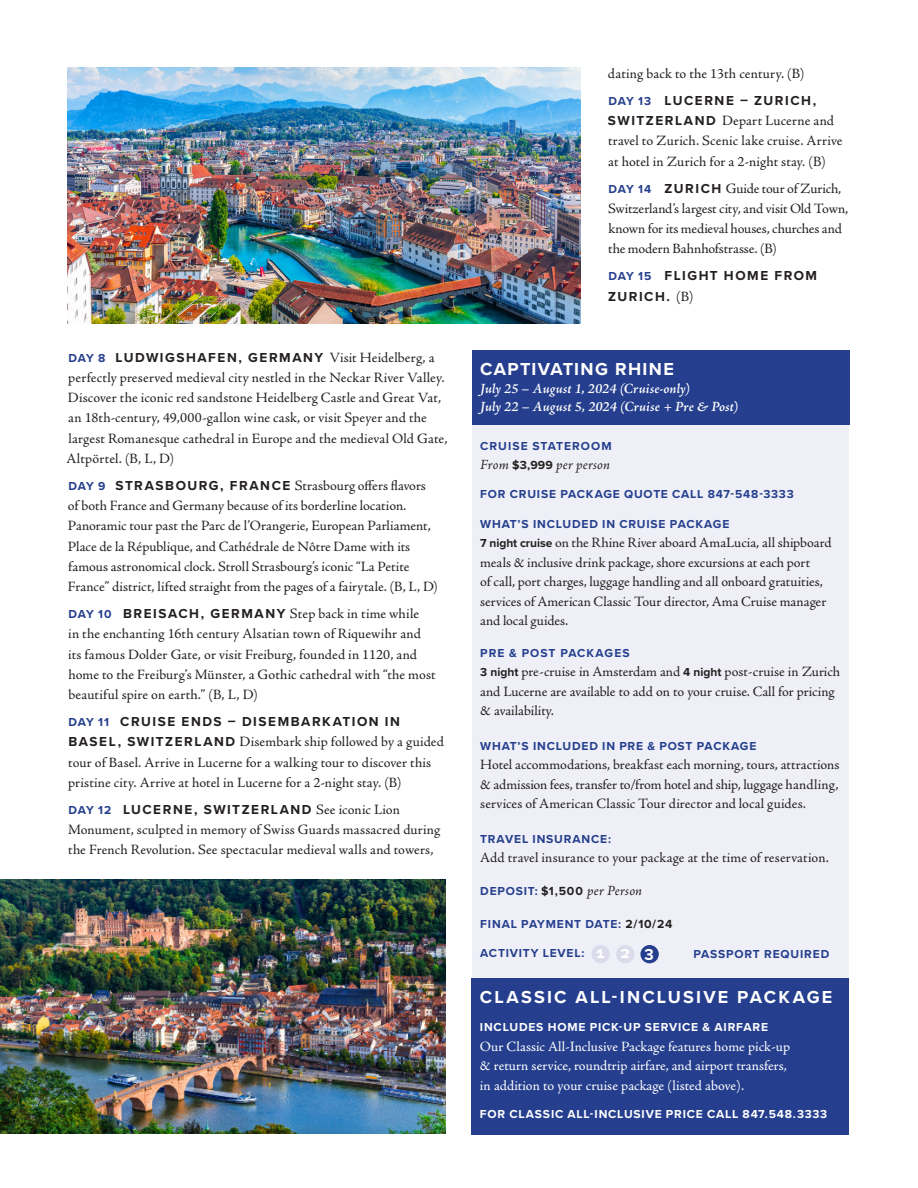
<style>
.page{position:relative;width:918px;height:1188px;background:#fff}
.page>*{position:absolute;margin:0;border:0;box-sizing:border-box;transform-origin:0 0}
.All-Inclusive_Header{font:700 18px "Proxima Nova";letter-spacing:.12em;color:#fff}
.NEW_White_Tour_Name{font:700 18px "Proxima Nova";letter-spacing:.075em;color:#fff}
.Activity_Levels{font:700 16.2px "Proxima Nova";color:#fff}
.NEW_Itinerary{font:14.25px/20.2px "Adobe Jenson Pro";letter-spacing:.005em;color:#231f20}
.Tour_Subhead{font:14.25px/19.5px "Adobe Jenson Pro";color:#231f20}
.White_Text{font:14.25px/19.5px "Adobe Jenson Pro";color:#fff}
.White_Text-2{font:14.25px/19.5px "Adobe Jenson Pro";letter-spacing:-.005em;color:#231f20}
.NEW_Small_Dates_with{font:italic 600 14.25px "Adobe Jenson Pro";letter-spacing:.005em;color:#fff}
.Tour_Text{font:14.25px "Adobe Jenson Pro";letter-spacing:.01em;color:#231f20}
.Tour_Deposit{font:italic 14.25px "Adobe Jenson Pro";letter-spacing:.01em;color:#231f20}
.Tour_Cost{font:italic 14.25px "Adobe Jenson Pro";letter-spacing:.01em;color:#231f20}
.NEW_Itinerary-2{font:700 13.5px/20.2px "Proxima Nova";letter-spacing:.115em;color:#231f20}
.Tour_Subhead-2{font:700 12px "Proxima Nova";letter-spacing:.065em;color:#253f8e}
.White_Subhead{font:700 12px "Proxima Nova";letter-spacing:.07em;color:#fff}
.Tour_Package{font:700 12px "Proxima Nova";letter-spacing:.085em;color:#253f8e}
.Tour_Final_Payment{font:700 12px "Proxima Nova";letter-spacing:.07em;color:#253f8e}
.s1{font-size:12px;color:#253f8e}
.s2{font-family:"Adobe Jenson Pro";font-weight:400;font-size:14.25px}
.s3{font-family:"Proxima Nova";font-weight:700;font-size:12px;color:#253f8e}
.s4{font-family:"Proxima Nova";font-weight:700;font-size:13.5px}
.s5{font-family:"Proxima Nova";font-weight:700;font-style:normal;font-size:12.15px}
.s6{font-family:"Proxima Nova";font-weight:700;font-size:12px}
.s7{font-family:"Proxima Nova";font-weight:700;font-style:normal;font-size:12px;color:#253f8e}
.s8{font-size:12.15px;color:#231f20}
</style>
<div class="page">
<img style="left:0;top:879px;width:446px;height:255px">
<img style="left:68px;top:68px;width:512px;height:256px">
<div style="left:472px;top:423px;width:377px;height:557px;background:#eff0f7"></div>
<div style="left:472px;top:350px;width:378px;height:74px;background:#253f8e"></div>
<div style="left:471px;top:978px;width:378px;height:156px;background:#253f8e"></div>
<div style="left:591px;top:945px;width:19px;height:18px;background:#dbdbeb;border-radius:50%"></div>
<div style="left:616px;top:945px;width:19px;height:18px;background:#dbdbeb;border-radius:50%"></div>
<div style="left:640px;top:945px;width:19px;height:18px;background:#253f8e;border-radius:50%"></div>
<p class="NEW_Itinerary-2" style="left:69px;top:347px;width:368px"><span class="s1">DAY 8</span> LUDWIGSHAFEN, GERMANY <span class="s2">Visit Heidelberg, a</span></p>
<p class="NEW_Itinerary" style="left:67px;top:368px;width:383px">perfectly preserved medieval city nestled in the Neckar River Valley.<br>Discover the iconic red sandstone Heidelberg Castle and Great Vat, an 18th-century, 49,000-gallon wine cask, or visit Speyer and the largest Romanesque cathedral in Europe and the medieval Old Gate, Altpörtel. (B, L, D)</p>
<p class="NEW_Itinerary" style="left:68px;top:476px;width:372px"><span class="s3">DAY 9</span> <span class="s4">STRASBOURG, FRANCE</span> Strasbourg offers flavors of both France and Germany because of its borderline location.<br>Panoramic tour past the Parc de l’Orangerie, European Parliament, Place de la République, and Cathédrale de Nôtre Dame with its famous astronomical clock. Stroll Strasbourg’s iconic “La Petite France” district, lifted straight from the pages of a fairytale. (B, L, D)</p>
<p class="NEW_Itinerary" style="left:68px;top:604px;width:369px"><span class="s3">DAY 10</span> <span class="s4">BREISACH, GERMANY</span> Step back in time while<br>in the enchanting 16th century Alsatian town of Riquewihr and its famous Dolder Gate, or visit Freiburg, founded in 1120, and home to the Freiburg’s Münster, a Gothic cathedral with “the most beautiful spire on earth.” (B, L, D)</p>
<p class="NEW_Itinerary-2" style="left:69px;top:711px;width:333px"><span class="s1">DAY 11</span> CRUISE ENDS – DISEMBARKATION IN</p>
<p class="NEW_Itinerary" style="left:68px;top:732px;width:377px"><span class="s4">BASEL, SWITZERLAND</span> Disembark ship followed by a guided tour of Basel. Arrive in Lucerne for a walking tour to discover this pristine city. Arrive at hotel in Lucerne for a 2-night stay. (B)</p>
<p class="NEW_Itinerary-2" style="left:69px;top:799px;width:333px"><span class="s1">DAY 12</span> LUCERNE, SWITZERLAND <span class="s2">See iconic Lion</span></p>
<p class="NEW_Itinerary" style="left:68px;top:820px;width:374px">Monument, sculpted in memory of Swiss Guards massacred during the French Revolution. See spectacular medieval walls and towers,</p>
<p class="NEW_Itinerary" style="left:608px;top:63px;width:198px">dating back to the 13th century. (B)</p>
<p class="NEW_Itinerary-2" style="left:609px;top:90px;width:209px"><span class="s1">DAY 13</span> LUCERNE – ZURICH,</p>
<p class="NEW_Itinerary" style="left:608px;top:111px;width:236px"><span class="s4">SWITZERLAND</span> Depart Lucerne and travel to Zurich. Scenic lake cruise. Arrive at hotel in Zurich for a 2-night stay. (B)</p>
<p class="NEW_Itinerary" style="left:608px;top:178px;width:242px"><span class="s3">DAY 14</span> <span class="s4">ZURICH</span> Guide tour of Zurich, Switzerland’s largest city, and visit Old Town, known for its medieval houses, churches and the modern Bahnhofstrasse. (B)</p>
<p class="NEW_Itinerary-2" style="left:608px;top:265px;width:211px"><span class="s1">DAY 15</span> FLIGHT HOME FROM<br>ZURICH. <span class="s2">(B)</span></p>
<p class="NEW_White_Tour_Name" style="left:480px;top:355px;width:195px">CAPTIVATING RHINE</p>
<p class="NEW_Small_Dates_with" style="left:480px;top:380px;width:211px">July 25 – August 1, 2024 (Cruise-only)</p>
<p class="NEW_Small_Dates_with" style="left:480px;top:398px;width:259px">July 22 – August 5, 2024 (Cruise + Pre &amp; Post)</p>
<p class="Tour_Package" style="left:480px;top:437px;width:133px">CRUISE STATEROOM</p>
<p class="Tour_Cost" style="left:480px;top:457px;width:131px">From <span class="s5">$3,999</span> per person</p>
<p class="Tour_Subhead-2" style="left:480px;top:485px;width:315px">FOR CRUISE PACKAGE QUOTE CALL 847-548-3333</p>
<p class="Tour_Subhead-2" style="left:480px;top:515px;width:251px">WHAT’S INCLUDED IN CRUISE PACKAGE</p>
<p class="Tour_Subhead" style="left:480px;top:533px;width:353px"><span class="s6">7 night cruise</span> on the Rhine River aboard AmaLucia, all shipboard meals &amp; inclusive drink package, shore excursions at each port<br>of call, port charges, luggage handling and all onboard gratuities, services of American Classic Tour director, Ama Cruise manager and local guides.</p>
<p class="Tour_Package" style="left:480px;top:644px;width:151px">PRE &amp; POST PACKAGES</p>
<p class="White_Text-2" style="left:480px;top:662px;width:361px"><span class="s6">3 night</span> pre-cruise in Amsterdam and <span class="s6">4 night</span> post-cruise in Zurich and Lucerne are available to add on to your cruise. Call for pricing &amp; availability.</p>
<p class="Tour_Subhead-2" style="left:480px;top:737px;width:278px">WHAT’S INCLUDED IN PRE &amp; POST PACKAGE</p>
<p class="Tour_Subhead" style="left:480px;top:755px;width:361px">Hotel accommodations, breakfast each morning, tours, attractions</p>
<p class="Tour_Subhead" style="left:480px;top:775px;width:360px">&amp; admission fees, transfer to/from hotel and ship, luggage handling, services of American Classic Tour director and local guides.</p>
<p class="Tour_Subhead-2" style="left:480px;top:830px;width:132px">TRAVEL INSURANCE:</p>
<p class="Tour_Text" style="left:480px;top:850px;width:350px">Add travel insurance to your package at the time of reservation.</p>
<p class="Tour_Deposit" style="left:480px;top:883px;width:163px"><span class="s7">DEPOSIT:</span> <span class="s5">$1,500</span> per Person</p>
<p class="Tour_Final_Payment" style="left:480px;top:915px;width:194px">FINAL PAYMENT DATE: <span class="s8">2/10/24</span></p>
<p class="Tour_Subhead-2" style="left:480px;top:944px;width:106px">ACTIVITY LEVEL:</p>
<p class="All-Inclusive_Header" style="left:480px;top:983px;width:354px">CLASSIC ALL-INCLUSIVE PACKAGE</p>
<p class="White_Subhead" style="left:480px;top:1018px;width:290px">INCLUDES HOME PICK-UP SERVICE &amp; AIRFARE</p>
<p class="White_Text" style="left:480px;top:1037px;width:312px">Our Classic All-Inclusive Package features home pick-up &amp; return service, roundtrip airfare, and airport transfers, in addition to your cruise package (listed above).</p>
<p class="White_Subhead" style="left:480px;top:1105px;width:349px">FOR CLASSIC ALL-INCLUSIVE PRICE CALL 847.548.3333</p>
<p class="Activity_Levels" style="left:597px;top:941px;width:59px">123</p>
<p class="Tour_Subhead-2" style="left:693px;top:945px;width:137px">PASSPORT REQUIRED</p>
</div>
